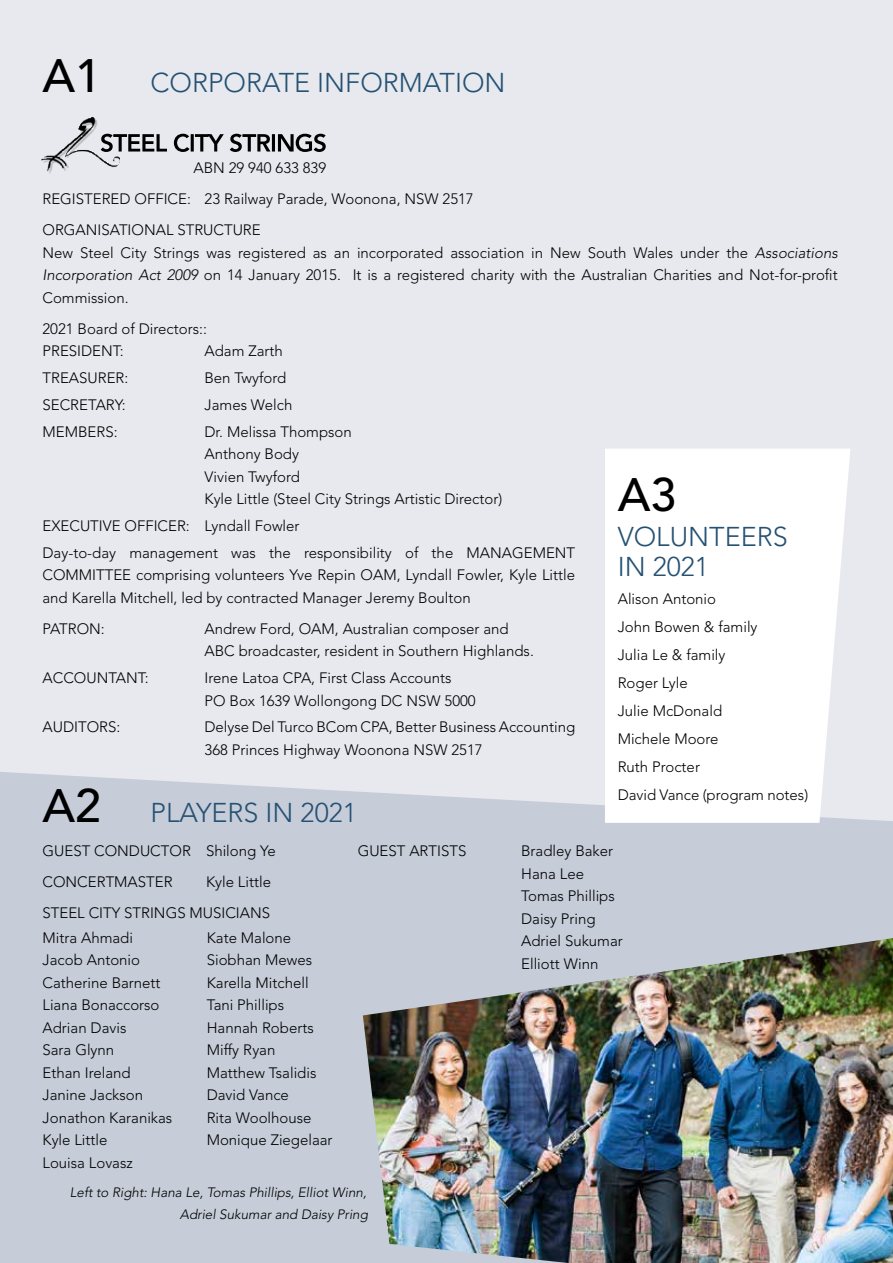
<style>
.page{position:relative;width:893px;height:1263px;background:#fff}
.page>*{position:absolute;margin:0;border:0;box-sizing:border-box;transform-origin:0 0}
.t1{font:500 46.5px "Avenir";color:#000}
.t2{font:300 27px/30px "Avenir";color:#255173}
.t3{font:300 15px/22.5px "Avenir";color:#000}
.t4{font:italic 300 13.5px/22.5px "Avenir";color:#000;text-align:right}
.s1{font-weight:500;font-size:46.5px;color:#000}
.s2{font-style:italic}
</style>
<div class="page">
<div style="left:0;top:684px;width:893px;height:579px;background:#c6ccd8"></div>
<div style="left:0;top:0;width:893px;height:821px;background:#e7e9ee"></div>
<img style="left:42px;top:118px;width:78px;height:55px">
<svg style="left:0;top:119px;width:893px;height:33px;background:#d7d9de"></svg>
<svg style="left:605px;top:449px;width:245px;height:374px"></svg>
<img style="left:363px;top:938px;width:530px;height:325px">
<h2 class="t2" style="left:43px;top:68px;width:459px"><span class="s1">A1</span> CORPORATE IN FORMATI ON</h2>
<p class="t3" style="left:193px;top:157px;width:134px">ABN 29 940 633 839</p>
<p class="t3" style="left:43px;top:184px;width:433px;line-height:31px;text-indent:50px">ERED OFFICE: 23 Railway Parade, Woonona, NSW 2517<br>ORGANISATI ONAL STRUCTURE</p>
<p class="t3" style="left:43px;top:242px;width:797px;text-align:justify">N ew Steel City Strings was registered as an incorporated association in N ew South Wales under the <span class="s2">Associations Incorporation Act 2009</span> on 14 January 2015. It is a registered charity with the Australian Charities and N ot-for-profit Commission.</p>
<p class="t3" style="left:43px;top:318px;width:166px">2021 Board of Directors::<br>PRESI DENT:</p>
<p class="t3" style="left:43px;top:188px;width:27px">REGIST</p>
<p class="t3" style="left:205px;top:340px;width:80px">Adam Zarth</p>
<p class="t3" style="left:43px;top:367px;width:87px">TREASURER:</p>
<p class="t3" style="left:205px;top:367px;width:83px">Ben Twyford</p>
<p class="t3" style="left:43px;top:394px;width:85px">SECR ETARY:</p>
<p class="t3" style="left:205px;top:394px;width:89px">James Welch</p>
<p class="t3" style="left:43px;top:420px;width:77px">MEMBERS:</p>
<p class="t3" style="left:205px;top:420px;width:299px">Dr. Melissa Thompson<br>Anthony Body<br>Vivien Twyford<br>Kyle Little (Steel City Strings Artistic Director)</p>
<p class="t3" style="left:43px;top:512px;width:523px;line-height:26.7px">EXECUTIVE OFFICER: Lyndall Fowler<br>Day-to-day management was the responsibility of the MANAGEMENT</p>
<p class="t3" style="left:43px;top:564px;width:534px">COMMITTEE comprising volunteers Yve Repin OAM, Lyndall Fowler, Kyle Little and Karella Mitchell, led by contracted Manager Jeremy Boulton</p>
<p class="t3" style="left:43px;top:617px;width:64px">PATRON:</p>
<p class="t3" style="left:205px;top:617px;width:331px">Andrew Ford, OAM, Australian composer and<br>ABC broadcaster, resident in Southern H ighlands.</p>
<p class="t3" style="left:43px;top:666px;width:108px">Accou ntant:</p>
<p class="t3" style="left:205px;top:666px;width:273px">I rene Latoa CPA, First Class Accounts<br>PO Box 1639 Wollongong DC NSW 5000</p>
<p class="t3" style="left:43px;top:716px;width:79px">Aud ito rs:</p>
<p class="t3" style="left:205px;top:716px;width:372px">Delyse Del Turco BCom CPA, Better Business Accounting<br>368 Princes H ighway Woonona NSW 2517</p>
<h2 class="t2" style="left:43px;top:797px;width:316px"><span class="s1">A2</span> PLAYERS IN 2021</h2>
<p class="t3" style="left:43px;top:840px;width:151px">GUEST CON DUCTORS</p>
<p class="t3" style="left:214px;top:840px;width:63px">hilong Ye</p>
<p class="t3" style="left:43px;top:871px;width:132px">Co ncertmaster</p>
<p class="t3" style="left:206px;top:871px;width:66px">Kyle Little</p>
<p class="t3" style="left:43px;top:902px;width:26px">Steel</p>
<p class="t3" style="left:89px;top:902px;width:183px">City Strings musicians</p>
<h1 class="t1" style="left:618px;top:468px;width:60px">A3</h1>
<h2 class="t2" style="left:618px;top:521px;width:154px">VOLUNTEERS<br>IN 2021</h2>
<p class="t3" style="left:618px;top:584px;width:192px;line-height:28px">Alison Antonio<br>John Bowen &amp; family<br>Julia Le &amp; family<br>Roger Lyle<br>Julie McDonald<br>Michele Moore<br>Ruth Procter<br>David Vance (program notes)</p>
<p class="t3" style="left:358px;top:840px;width:70px">GUEST ARTISTS</p>
<p class="t3" style="left:521px;top:840px;width:103px">Bradley Baker<br>Hana Lee<br>Tomas Phillips<br>Daisy Pring<br>Adriel Sukumar<br>Elliott Winn</p>
<p class="t3" style="left:43px;top:926px;width:131px">Mitra Ahmadi<br>Jacob Antonio<br>Catherine Barnett<br>Liana Bonaccorso<br>Adrian Davis<br>Sara Glynn<br>Ethan I reland<br>Janine Jackson<br>Jonathon Karanikas<br>Kyle Little<br>Louisa Lovasz</p>
<p class="t3" style="left:207px;top:926px;width:127px">Kate Malone<br>Siobhan Mewes<br>Karella Mitchell<br>Tani Phillips<br>Hannah Roberts<br>Miffy Ryan<br>Matthew Tsalidis<br>David Vance<br>Rita Woolhouse<br>Monique Ziegelaar</p>
<p class="t4" style="left:70px;top:1181px;width:300px">Left to Right: Hana Le, Tomas Phillips, Elliot Winn,<br>Adriel Sukumar and Daisy Pring</p>
</div>
